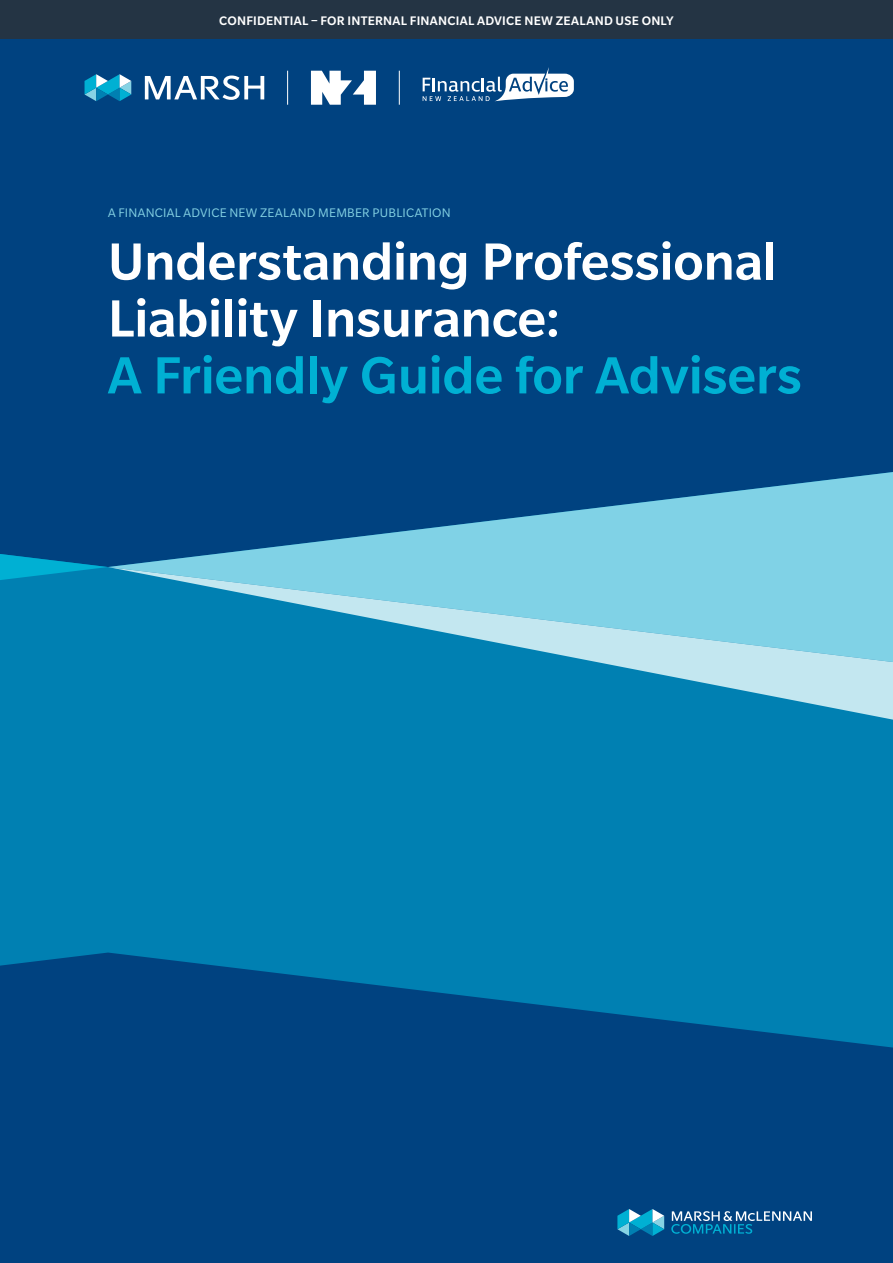
<style>
.page{position:relative;width:893px;height:1263px;background:#fff}
.page>*{position:absolute;margin:0;border:0;box-sizing:border-box;transform-origin:0 0}
.t1{font:500 56.85px/56.8px "Slate Pro";letter-spacing:-.005em;color:#fff}
.t2{font:500 56.85px "Slate Pro";color:#00b0d3}
.t3{font:500 13.5px "Slate Pro";letter-spacing:.02em;color:#fff}
.t4{font:13.5px "Slate Pro";letter-spacing:.02em;color:#86d3e4}
</style>
<div class="page">
<div style="left:0;top:434px;width:893px;height:829px;background:#0080b2"></div>
<div style="left:0;top:38px;width:893px;height:431px;background:#004280"></div>
<svg style="left:0;top:443px;width:108px;height:137px;background:#004f8a"></svg>
<svg style="left:0;top:952px;width:893px;height:311px;background:#004a87"></svg>
<svg style="left:108px;top:469px;width:785px;height:98px;background:#3d87b1"></svg>
<svg style="left:108px;top:567px;width:785px;height:153px"></svg>
<svg style="left:671px;top:1211px;width:141px;height:23px;background:#27699b"></svg>
<svg style="left:617px;top:1209px;width:47px;height:27px"></svg>
<svg style="left:85px;top:74px;width:46px;height:27px"></svg>
<svg style="left:145px;top:76px;width:119px;height:24px"></svg>
<div style="left:0;top:0;width:893px;height:38px;background:#243444"></div>
<hr style="left:287px;top:71px;width:1px;height:34px;background:#fff">
<hr style="left:399px;top:71px;width:1px;height:34px;background:#fff">
<svg style="left:423px;top:67px;width:151px;height:34px"></svg>
<svg style="left:311px;top:71px;width:65px;height:34px"></svg>
<p class="t3" style="left:219px;top:13px;width:456px">CONFIDENTIAL – FOR INTERNAL FINANCIAL ADVICE NEW ZEALAND USE ONLY</p>
<p class="t4" style="left:108px;top:206px;width:344px">A FINANCIAL ADVICE NEW ZEALAND MEMBER PUBLICATION</p>
<h1 class="t1" style="left:108px;top:232px;width:670px">Understanding Professional<br>Liability Insurance:</h1>
<h1 class="t2" style="left:108px;top:345px;width:695px">A Friendly Guide for Advisers</h1>
</div>
